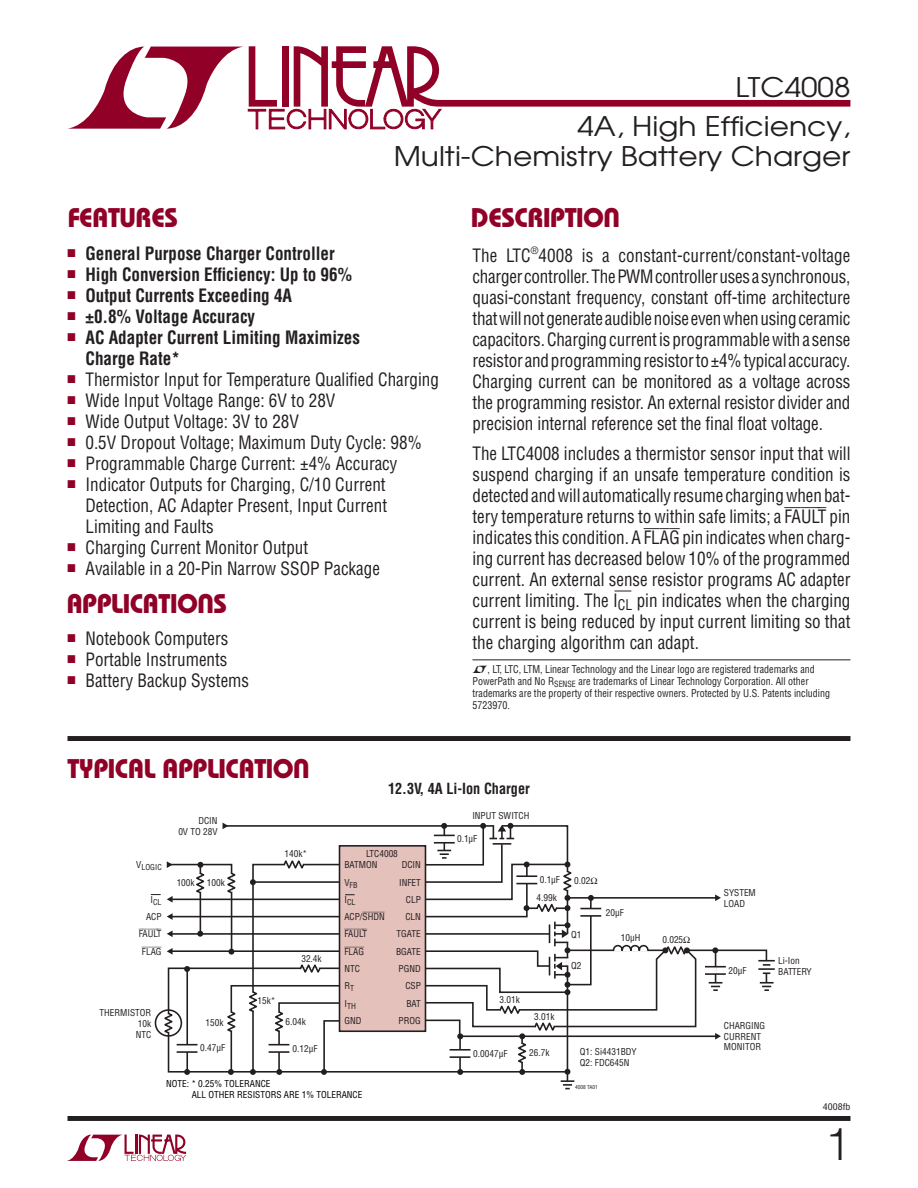
<style>
.page{position:relative;width:918px;height:1188px;background:#fff}
.page>*{position:absolute;margin:0;border:0;box-sizing:border-box;transform-origin:0 0}
.t1{font:300 45px "Helvetica";color:#231f20}
.t2{font:27px/30px "Avant Garde";color:#231f20;text-align:right;scale:1.1 1}
.t3{font:27px "Linear Bauhaus";letter-spacing:-.02em;color:#900027}
.t4{font:18px/21px "Linear Helv Cond";color:#231f20;text-align:justify;scale:.95 1}
.t5{font:700 18px/21px "Linear Helv Cond";color:#231f20;scale:.95 1}
.t6{font:700 15px "Linear Helv Cond";color:#231f20;scale:.95 1}
.t7{font:10.5px/12px "Linear Helv Cond";color:#231f20;scale:.95 1}
.t8{font:9.3px/17.2px "Linear Helv Cond";color:#231f20}
.t9{font:9.3px "Linear Helv Cond";color:#000}
.t10{font:9.3px/17.2px "Linear Helv Cond Ovr";color:#231f20}
.t11{font:9px "Linear Helv Cond";color:#231f20;scale:1.1 1}
.t12{font:7.95px/17.2px "Linear Helv Cond";color:#231f20}
.t13{font:5.25px "Linear Helv Cond";color:#231f20}
.s1{font-family:"Linear Helv Cond Ovr"}
</style>
<div class="page">
<svg style="left:67px;top:1135px;width:119px;height:26px"></svg>
<div style="left:68px;top:1116px;width:782px;height:5px;background:#231f20"></div>
<svg style="left:68px;top:46px;width:782px;height:83px"></svg>
<div style="left:68px;top:736px;width:782px;height:5px;background:#231f20"></div>
<svg style="left:615px;top:591px;width:16px;height:1px"></svg>
<svg style="left:151px;top:823px;width:624px;height:267px"></svg>
<hr style="left:472px;top:659px;width:378px;height:1px;background:#231f20">
<h2 class="t2" style="left:736px;top:75px;width:106px">LTC4008</h2>
<h2 class="t3" style="left:68px;top:208px;width:112px">FEATURES</h2>
<h2 class="t2" style="left:394px;top:114px;width:417px">4A, High Efficiency,<br>Multi-Chemistry Battery Charger</h2>
<h2 class="t3" style="left:471px;top:208px;width:151px">DESCRIPTION</h2>
<p class="t5" style="left:68px;top:245px;width:283px"><sup>■</sup> General Purpose Charger Controller</p>
<p class="t5" style="left:68px;top:266px;width:301px"><sup>■</sup> High Conversion Efficiency: Up to 96%</p>
<p class="t5" style="left:68px;top:287px;width:238px"><sup>■</sup> Output Currents Exceeding 4A</p>
<p class="t5" style="left:68px;top:308px;width:199px"><sup>■</sup> ±0.8% Voltage Accuracy</p>
<p class="t5" style="left:85px;top:329px;width:291px;text-indent:-18px"><sup>■</sup> AC Adapter Current Limiting Maximizes<br>Charge Rate*</p>
<p class="t4" style="left:68px;top:371px;width:393px"><sup>■</sup> Thermistor Input for Temperature Qualified Charging</p>
<p class="t4" style="left:68px;top:392px;width:284px"><sup>■</sup> Wide Input Voltage Range: 6V to 28V</p>
<p class="t4" style="left:68px;top:413px;width:245px"><sup>■</sup> Wide Output Voltage: 3V to 28V</p>
<p class="t4" style="left:68px;top:434px;width:375px"><sup>■</sup> 0.5V Dropout Voltage; Maximum Duty Cycle: 98%</p>
<p class="t4" style="left:68px;top:455px;width:349px"><sup>■</sup> Programmable Charge Current: ±4% Accuracy</p>
<p class="t4" style="left:85px;top:476px;width:319px;text-indent:-18px"><sup>■</sup> Indicator Outputs for Charging, C/10 Current Detection, AC Adapter Present, Input Current Limiting and Faults</p>
<p class="t4" style="left:68px;top:539px;width:255px"><sup>■</sup> Charging Current Monitor Output</p>
<p class="t4" style="left:68px;top:560px;width:330px"><sup>■</sup> Available in a 20-Pin Narrow SSOP Package</p>
<h2 class="t3" style="left:66px;top:594px;width:162px">APPLICATIONS</h2>
<p class="t4" style="left:68px;top:630px;width:171px"><sup>■</sup> Notebook Computers</p>
<p class="t4" style="left:68px;top:651px;width:170px"><sup>■</sup> Portable Instruments</p>
<p class="t4" style="left:68px;top:672px;width:193px"><sup>■</sup> Battery Backup Systems</p>
<h2 class="t3" style="left:68px;top:759px;width:244px">TYPICAL APPLICATION</h2>
<p class="t4" style="left:472px;top:247px;width:399px">The LTC<sup>®</sup>4008 is a constant-current/constant-voltage charger controller. The PWM controller uses a synchronous, quasi-constant frequency, constant off-time architecture that will not generate audible noise even when using ceramic capacitors. Charging current is programmable with a sense resistor and programming resistor to ±4% typical accuracy.<br>Charging current can be monitored as a voltage across the programming resistor. An external resistor divider and precision internal reference set the final float voltage.</p>
<p class="t4" style="left:472px;top:445px;width:399px">The LTC4008 includes a thermistor sensor input that will suspend charging if an unsafe temperature condition is detected and will automatically resume charging when bat&shy;tery temperature returns to within safe limits; a <span class="s1">FAULT</span> pin indicates this condition. A <span class="s1">FLAG</span> pin indicates when charg&shy;ing current has decreased below 10% of the programmed current. An external sense resistor programs AC adapter current limiting. The I<sub>CL</sub> pin indicates when the charging current is being reduced by input current limiting so that the charging algorithm can adapt.</p>
<p class="t7" style="left:472px;top:665px;width:378px;text-indent:15px">, LT, LTC, LTM, Linear Technology and the Linear logo are registered trademarks and PowerPath and No R<sub>SENSE</sub> are trademarks of Linear Technology Corporation. All other trademarks are the property of their respective owners. Protected by U.S. Patents including 5723970.</p>
<p class="t6" style="left:388px;top:783px;width:151px">12.3V, 4A Li-Ion Charger</p>
<p class="t8" style="left:178px;top:817px;width:41px;line-height:10.6px;text-align:right">DCIN<br>0V TO 28V</p>
<p class="t8" style="left:472px;top:809px;width:59px">INPUT SWITCH</p>
<p class="t8" style="left:457px;top:832px;width:22px">0.1μF</p>
<p class="t8" style="left:285px;top:846px;width:24px">140k*</p>
<p class="t8" style="left:366px;top:846px;width:33px">LTC4008</p>
<p class="t12" style="left:136px;top:860px;width:27px"><sup>V</sup>LOGIC</p>
<p class="t12" style="left:151px;top:894px;width:12px"><sup>I</sup>CL</p>
<p class="t8" style="left:146px;top:909px;width:17px">ACP</p>
<p class="t10" style="left:139px;top:925px;width:24px;text-align:center">FAULT<br>FLAG</p>
<p class="t8" style="left:136px;top:1009px;width:17px;line-height:10.6px;text-align:justify;text-indent:-36px">THERMISTOR 10k NTC</p>
<p class="t8" style="left:177px;top:875px;width:20px">100k</p>
<p class="t8" style="left:207px;top:875px;width:20px">100k</p>
<p class="t8" style="left:257px;top:994px;width:20px">15k*</p>
<p class="t8" style="left:301px;top:952px;width:22px">32.4k</p>
<p class="t8" style="left:206px;top:1015px;width:20px">150k</p>
<p class="t8" style="left:286px;top:1014px;width:22px">6.04k</p>
<p class="t8" style="left:344px;top:858px;width:35px">BATMON</p>
<p class="t12" style="left:344px;top:877px;width:15px"><sup>V</sup>FB<br><sup>I</sup>CL</p>
<p class="t8" style="left:344px;top:909px;width:42px">ACP/<span class="s1">SHDN</span></p>
<p class="t10" style="left:344px;top:926px;width:24px">FAULT<br>FLAG</p>
<p class="t8" style="left:344px;top:961px;width:17px">NTC<br>R<sub>T</sub></p>
<p class="t12" style="left:344px;top:998px;width:13px"><sup>I</sup>TH</p>
<p class="t8" style="left:344px;top:1013px;width:19px">GND</p>
<p class="t8" style="left:396px;top:858px;width:26px;text-align:right">DCIN<br>INFET<br>CLP<br>CLN<br>TGATE<br>BGATE<br>PGND<br>CSP<br>BAT<br>PROG</p>
<p class="t8" style="left:499px;top:992px;width:22px">3.01k</p>
<p class="t8" style="left:540px;top:873px;width:22px">0.1μF</p>
<p class="t8" style="left:537px;top:890px;width:22px">4.99k</p>
<p class="t8" style="left:574px;top:873px;width:25px">0.02Ω</p>
<p class="t8" style="left:571px;top:927px;width:12px">Q1</p>
<p class="t8" style="left:571px;top:959px;width:12px">Q2</p>
<p class="t8" style="left:606px;top:905px;width:20px">20μF</p>
<p class="t8" style="left:621px;top:930px;width:21px">10μH</p>
<p class="t8" style="left:534px;top:1009px;width:22px">3.01k</p>
<p class="t8" style="left:200px;top:1041px;width:27px">0.47μF</p>
<p class="t8" style="left:292px;top:1041px;width:27px">0.12μF</p>
<p class="t8" style="left:473px;top:1047px;width:36px">0.0047μF</p>
<p class="t8" style="left:529px;top:1045px;width:22px">26.7k</p>
<p class="t8" style="left:580px;top:1048px;width:58px;line-height:10.6px">Q1: Si4431BDY<br>Q2: FDC645N</p>
<p class="t9" style="left:166px;top:1080px;width:106px">NOTE: * 0.25% TOLERANCE</p>
<p class="t13" style="left:575px;top:1085px;width:24px">4008 TA01</p>
<p class="t9" style="left:192px;top:1091px;width:172px">ALL OTHER RESISTORS ARE 1% TOLERANCE</p>
<p class="t8" style="left:662px;top:932px;width:30px">0.025Ω</p>
<p class="t8" style="left:724px;top:889px;width:34px;line-height:10.6px">SYSTEM<br>LOAD</p>
<p class="t8" style="left:728px;top:963px;width:20px">20μF</p>
<p class="t8" style="left:778px;top:957px;width:35px;line-height:10.6px">Li-Ion<br>BATTERY</p>
<p class="t8" style="left:724px;top:1021px;width:43px;line-height:10.6px">CHARGING<br>CURRENT<br>MONITOR</p>
<p class="t11" style="left:823px;top:1104px;width:26px">4008fb</p>
<h1 class="t1" style="left:825px;top:1128px;width:27px">1</h1>
</div>
